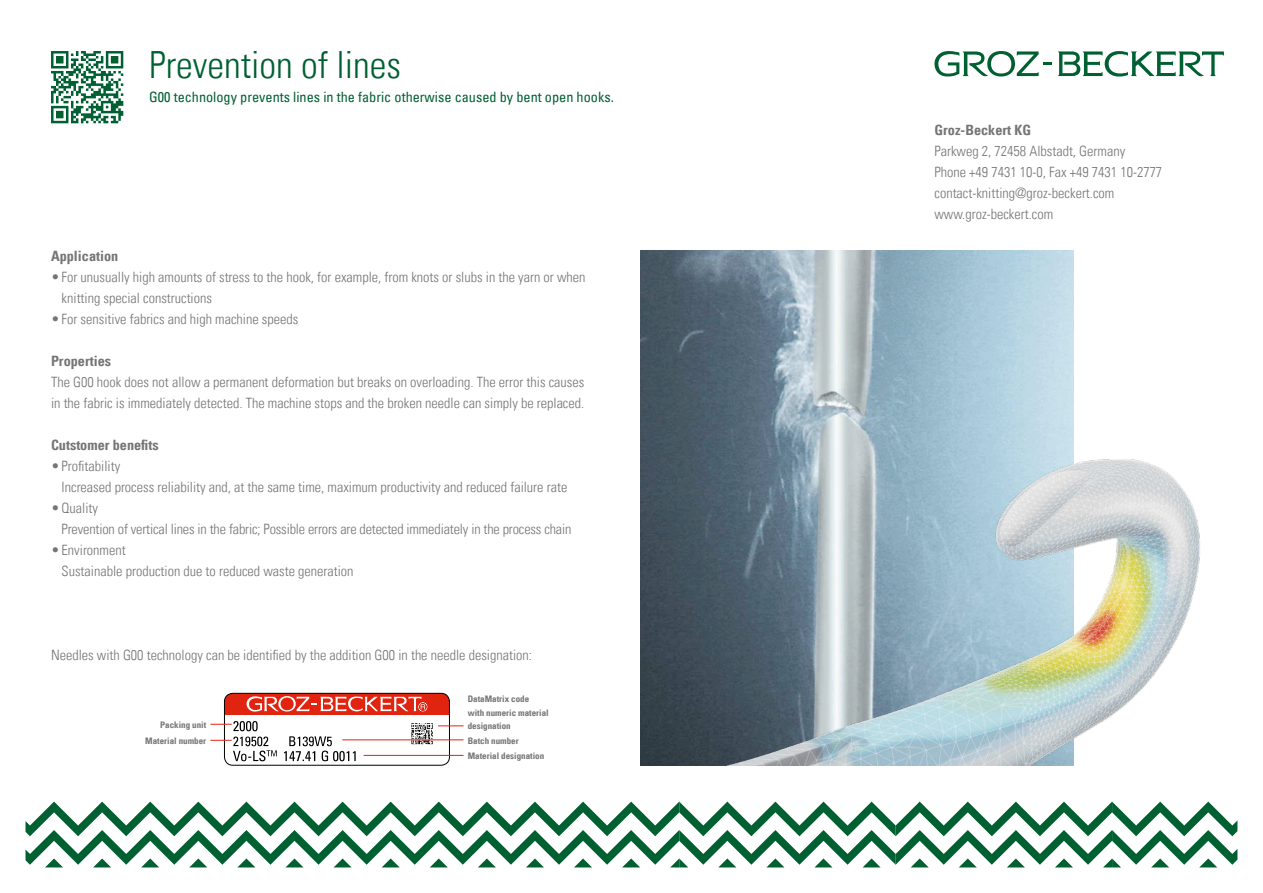
<style>
.page{position:relative;width:1263px;height:893px;background:#fff}
.page>*{position:absolute;margin:0;border:0;box-sizing:border-box;transform-origin:0 0}
.t1{font:37.5px "Univers Com 47 Light Cond";color:#006032}
.t2{font:14.25px/21px "Univers Com 47 Light Cond";color:#757574}
.t3{font:condensed 14.25px "Univers Com 57";color:#006032}
.t4{font:14.25px "Univers Com 67 Bold Cond";color:#757574}
.t5{font:9px/13.5px "Univers Com 67 Bold Cond";color:#757574;text-align:right}
</style>
<div class="page">
<svg style="left:1058px;top:51px;width:166px;height:26px"></svg>
<svg style="left:934px;top:51px;width:117px;height:26px"></svg>
<svg style="left:26px;top:802px;width:1211px;height:65px"></svg>
<svg style="left:51px;top:51px;width:72px;height:72px"></svg>
<img style="left:640px;top:250px;width:433px;height:515px">
<img style="left:721px;top:447px;width:479px;height:318px">
<div style="left:224px;top:693px;width:225px;height:21px;background:#e02410"></div>
<div style="left:224px;top:693px;width:226px;height:72px;border:1px solid #000;border-radius:9px"></div>
<svg style="left:247px;top:696px;width:180px;height:15px"></svg>
<svg style="left:210px;top:721px;width:146px;height:40px"></svg>
<svg style="left:411px;top:723px;width:52px;height:21px"></svg>
<hr style="left:364px;top:755px;width:99px;height:1px;background:#e02410">
<hr style="left:342px;top:739px;width:121px;height:1px;background:#e02410">
<h1 class="t1" style="left:149px;top:42px;width:253px">Prevention of lines</h1>
<p class="t3" style="left:149px;top:88px;width:466px">G00 technology prevents lines in the fabric otherwise caused by bent open hooks.</p>
<p class="t4" style="left:51px;top:247px;width:69px">Application</p>
<p class="t2" style="left:62px;top:266px;width:525px;text-indent:-11px">•For unusually high amounts of stress to the hook, for example, from knots or slubs in the yarn or when knitting special constructions</p>
<p class="t2" style="left:51px;top:308px;width:249px">•For sensitive fabrics and high machine speeds</p>
<p class="t4" style="left:51px;top:352px;width:62px">Properties</p>
<p class="t2" style="left:51px;top:371px;width:535px">The G00 hook does not allow a permanent deformation but breaks on overloading. The error this causes in the fabric is immediately detected. The machine stops and the broken needle can simply be replaced.</p>
<p class="t4" style="left:51px;top:436px;width:109px">Cutstomer benefits</p>
<p class="t2" style="left:62px;top:455px;width:507px;text-indent:-11px">•Profitability<br>Increased process reliability and, at the same time, maximum productivity and reduced failure rate</p>
<p class="t2" style="left:62px;top:497px;width:511px;text-indent:-11px">•Quality<br>Prevention of vertical lines in the fabric; Possible errors are detected immediately in the process chain</p>
<p class="t2" style="left:62px;top:539px;width:293px;text-indent:-11px">•Environment<br>Sustainable production due to reduced waste generation</p>
<p class="t2" style="left:51px;top:644px;width:482px">Needles with G00 technology can be identified by the addition G00 in the needle designation:</p>
<p class="t5" style="left:145px;top:716px;width:62px;line-height:16px">Packing unit<br>Material number</p>
<p class="t5" style="left:468px;top:692px;width:83px;text-align:left">DataMatrix code<br>with numeric material designation</p>
<p class="t5" style="left:468px;top:749px;width:78px">Material designation</p>
<p class="t5" style="left:468px;top:733px;width:52px">Batch number</p>
<p class="t4" style="left:934px;top:121px;width:98px">Groz-Beckert KG</p>
<p class="t2" style="left:934px;top:140px;width:229px">Parkweg 2, 72458 Albstadt, Germany<br>Phone +49 7431 10-0, Fax +49 7431 10-2777 contact-knitting@groz-beckert.com www.groz-beckert.com</p>
</div>
